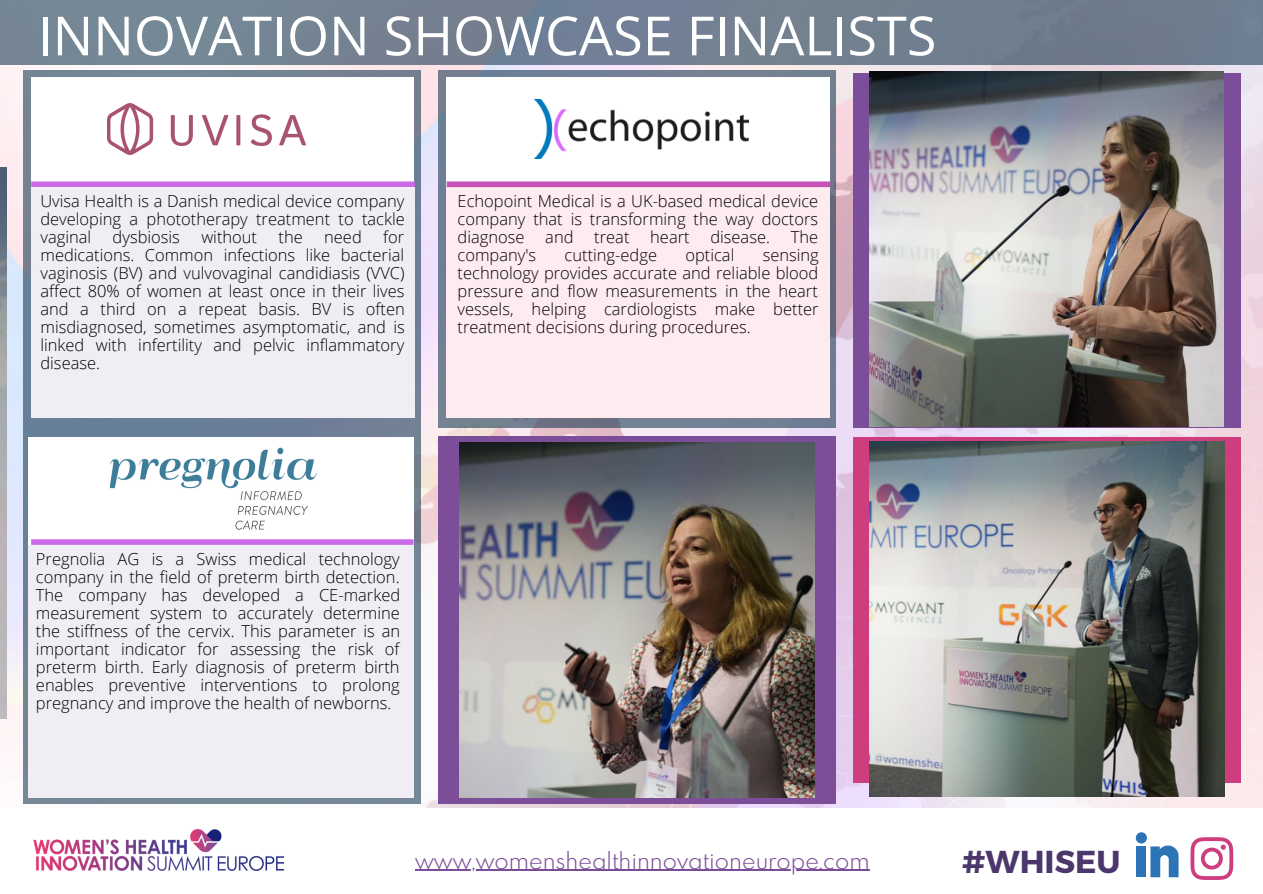
<style>
.page{position:relative;width:1263px;height:894px;background:#fff}
.page>*{position:absolute;margin:0;border:0;box-sizing:border-box;transform-origin:0 0}
.t1{font:54px "Open Sans";color:#fff}
.t2{font:700 31.65px "Montserrat";color:#4b376c}
.t3{font:300 21px "Spartan MB";color:#7b4d98}
.t4{font:300 16.5px/18px "Open Sans";color:#000;text-align:justify}
</style>
<div class="page">
<img style="left:0;top:0;width:1263px;height:807px">
<svg style="left:438px;top:70px;width:398px;height:357px;background:#737f92"></svg>
<div style="left:447px;top:181px;width:383px;height:237px;background:#fdebf0"></div>
<div style="left:447px;top:77px;width:383px;height:110px;background:#fff"></div>
<div style="left:447px;top:181px;width:383px;height:6px;background:#c651b7"></div>
<div style="left:23px;top:70px;width:398px;height:733px;background:linear-gradient(to right,#698297,#738095)"></div>
<div style="left:31px;top:187px;width:383px;height:230px;background:#f0edf5"></div>
<div style="left:31px;top:77px;width:383px;height:110px;background:#fff"></div>
<div style="left:31px;top:181px;width:384px;height:6px;background:#cb6ce6"></div>
<div style="left:0;top:0;width:1262px;height:65px;background:#738091"></div>
<div style="left:29px;top:542px;width:385px;height:255px;background:#f0edf5"></div>
<div style="left:29px;top:437px;width:385px;height:107px;background:#fff"></div>
<div style="left:31px;top:539px;width:383px;height:5px;background:#cb6ce6"></div>
<div style="left:853px;top:437px;width:387px;height:345px;background:#ce3e7e"></div>
<div style="left:438px;top:436px;width:398px;height:367px;background:#7c4d98"></div>
<div style="left:853px;top:73px;width:387px;height:354px;background:#7c4d98"></div>
<img style="left:109px;top:447px;width:208px;height:83px">
<img style="left:535px;top:99px;width:214px;height:59px">
<img style="left:107px;top:104px;width:198px;height:50px">
<img style="left:33px;top:828px;width:252px;height:43px">
<div style="left:1136px;top:846px;width:10px;height:31px;background:#2c74b5"></div>
<div style="left:1136px;top:832px;width:11px;height:11px;background:#2c74b5;border-radius:50%"></div>
<svg style="left:1150px;top:845px;width:28px;height:32px"></svg>
<svg style="left:1190px;top:837px;width:43px;height:42px"></svg>
<img style="left:460px;top:442px;width:355px;height:355px">
<img style="left:869px;top:441px;width:355px;height:355px">
<img style="left:869px;top:71px;width:355px;height:355px">
<img style="left:0;top:167px;width:6px;height:551px">
<hr style="left:415px;top:869px;width:455px;height:1px;background:#7b4d98">
<p class="t1" style="left:38px;top:-2px;width:900px">INNOVATION SHOWCASE FINALISTS</p>
<p class="t4" style="left:40px;top:192px;width:366px">Uvisa Health is a Danish medical device company developing a phototherapy treatment to tackle vaginal</p>
<p class="t4" style="left:40px;top:228px;width:366px;text-indent:343px">for medications. Common infections like bacterial vaginosis (BV) and vulvovaginal candidiasis (VVC) affect 80% of women at least once in their lives and a third on a repeat basis. BV is often misdiagnosed, sometimes asymptomatic, and is linked with infertility and pelvic inflammatory disease.</p>
<p class="t4" style="left:113px;top:228px;width:69px">dysbiosis</p>
<p class="t4" style="left:201px;top:228px;width:57px">without</p>
<p class="t4" style="left:279px;top:228px;width:26px">the</p>
<p class="t4" style="left:324px;top:228px;width:39px">need</p>
<p class="t4" style="left:458px;top:192px;width:362px">Echopoint Medical is a UK-based medical device company that is transforming the way doctors diagnose</p>
<p class="t4" style="left:545px;top:228px;width:30px">and</p>
<p class="t4" style="left:594px;top:228px;width:37px">treat</p>
<p class="t4" style="left:650px;top:228px;width:41px">heart</p>
<p class="t4" style="left:710px;top:228px;width:61px">disease.</p>
<p class="t4" style="left:791px;top:228px;width:29px">The</p>
<p class="t4" style="left:458px;top:246px;width:80px">company's</p>
<p class="t4" style="left:565px;top:246px;width:94px">cutting-edge</p>
<p class="t4" style="left:685px;top:246px;width:51px">optical</p>
<p class="t4" style="left:458px;top:246px;width:363px;text-indent:305px">sensing technology provides accurate and reliable blood pressure and flow measurements in the heart vessels, helping cardiologists make better treatment decisions during procedures.</p>
<p class="t4" style="left:36px;top:549px;width:366px">Pregnolia AG is a Swiss medical technology company in the field of preterm birth detection.<br>The company has developed a CE-marked measurement system to accurately determine the stiffness of the cervix. This parameter is an important indicator for assessing the risk of preterm birth. Early diagnosis of preterm birth enables preventive interventions to prolong pregnancy and improve the health of newborns.</p>
<p class="t3" style="left:490px;top:840px;width:456px">www,womenshealthinnovationeurope.com</p>
<p class="t2" style="left:962px;top:840px;width:160px">#WHISEU</p>
<p class="t3" style="left:415px;top:844px;width:456px">www,womenshealthinnovationeurope.com</p>
</div>
